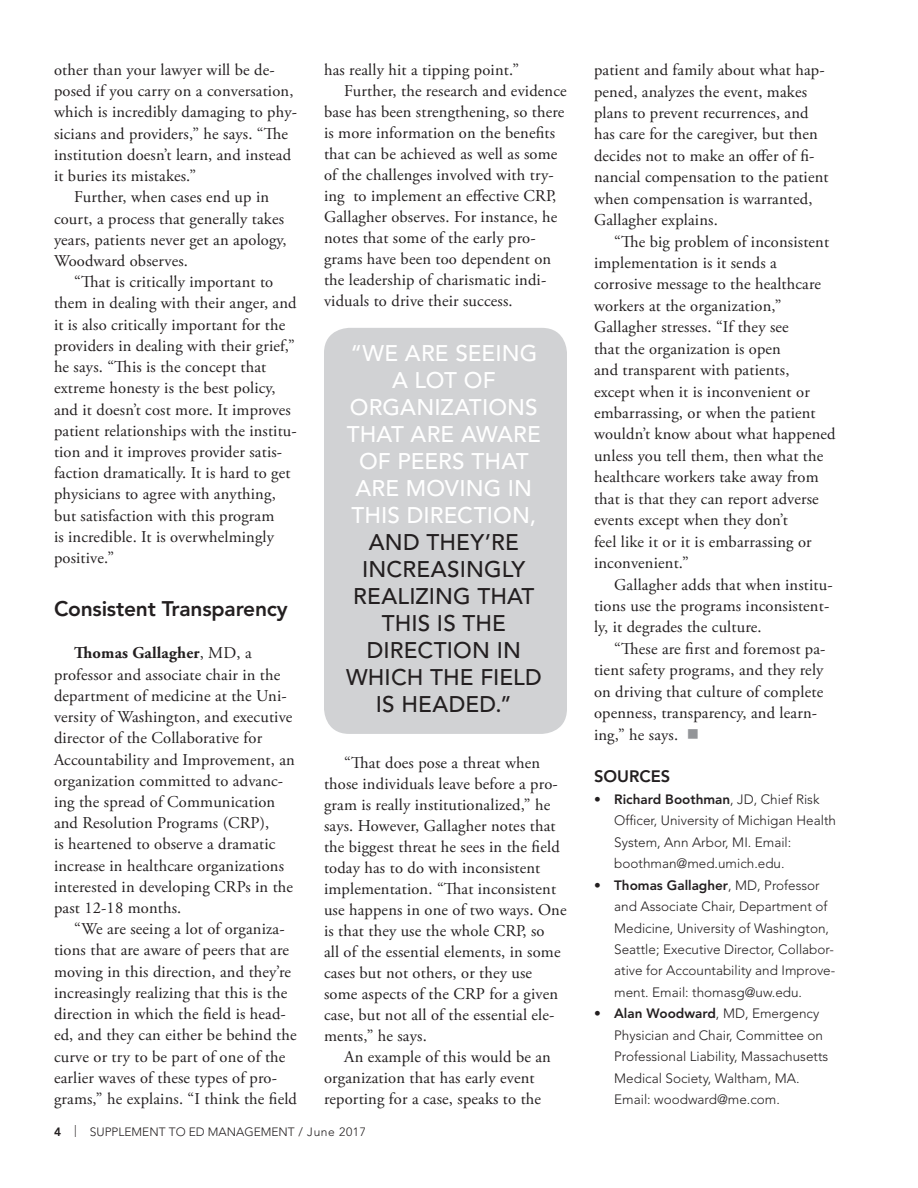
<style>
.page{position:relative;width:918px;height:1188px;background:#fff}
.page>*{position:absolute;margin:0;border:0;box-sizing:border-box;transform-origin:0 0}
.t1{font:500 22.5px/27px "Avenir";letter-spacing:.005em;color:#fff;text-align:center}
.t2{font:500 22.5px/27px "Avenir";letter-spacing:.005em;color:#231f20;text-align:center}
.t3{font:800 21px "Avenir";letter-spacing:-.01em;color:#231f20}
.t4{font:16.5px/21.5px "Adobe Garamond Pro";letter-spacing:.01em;color:#231f20}
.t5{font:800 16.5px "Avenir";color:#231f20}
.t6{font:300 13.5px/21.5px "Avenir";color:#231f20}
.t7{font:300 12px "Avenir";color:#231f20}
.s1{font-weight:700}
.s2{font-weight:800}
.s3{color:#939598}
</style>
<div class="page">
<div style="left:324px;top:328px;width:243px;height:406px;background:#d1d2d4;border-radius:25px"></div>
<p class="t4" style="left:54px;top:60px;width:222px">other than your lawyer will be de-</p>
<p class="t4" style="left:54px;top:81px;width:241px">posed if you carry on a conversation,</p>
<p class="t4" style="left:54px;top:102px;width:245px">which is incredibly damaging to phy-</p>
<p class="t4" style="left:54px;top:123px;width:236px">sicians and providers,” he says. “The</p>
<p class="t4" style="left:54px;top:145px;width:239px">institution doesn’t learn, and instead</p>
<p class="t4" style="left:54px;top:166px;width:144px">it buries its mistakes.”</p>
<p class="t4" style="left:74px;top:187px;width:196px">Further, when cases end up in</p>
<p class="t4" style="left:54px;top:208px;width:232px">court, a process that generally takes</p>
<p class="t4" style="left:54px;top:229px;width:234px">years, patients never get an apology,</p>
<p class="t4" style="left:54px;top:251px;width:136px">Woodward observes.</p>
<p class="t4" style="left:74px;top:272px;width:201px">“That is critically important to</p>
<p class="t4" style="left:54px;top:293px;width:244px">them in dealing with their anger, and</p>
<p class="t4" style="left:54px;top:314px;width:233px">it is also critically important for the</p>
<p class="t4" style="left:54px;top:335px;width:242px">providers in dealing with their grief,”</p>
<p class="t4" style="left:54px;top:357px;width:214px">he says. “This is the concept that</p>
<p class="t4" style="left:54px;top:378px;width:223px">extreme honesty is the best policy,</p>
<p class="t4" style="left:54px;top:399px;width:238px">and it doesn’t cost more. It improves</p>
<p class="t4" style="left:54px;top:420px;width:244px">patient relationships with the institu-</p>
<p class="t4" style="left:54px;top:442px;width:230px">tion and it improves provider satis-</p>
<p class="t4" style="left:54px;top:463px;width:238px">faction dramatically. It is hard to get</p>
<p class="t4" style="left:54px;top:484px;width:223px">physicians to agree with anything,</p>
<p class="t4" style="left:54px;top:505px;width:222px">but satisfaction with this program</p>
<p class="t4" style="left:54px;top:526px;width:222px">is incredible. It is overwhelmingly</p>
<p class="t4" style="left:54px;top:548px;width:62px">positive.”</p>
<p class="t3" style="left:54px;top:596px;width:235px">Consistent Transparency</p>
<p class="t4" style="left:54px;top:643px;width:242px;text-indent:20px"><span class="s1">Thomas Gallagher</span>, MD, a professor and associate chair in the department of medicine at the Uni&shy;versity of Washington, and executive director of the Collaborative for Accountability and Improvement, an organization committed to advanc&shy;ing the spread of Communication and Resolution Programs (CRP),<br>is heartened to observe a dramatic increase in healthcare organizations interested in developing CRPs in the past 12-18 months.</p>
<p class="t4" style="left:54px;top:919px;width:245px;text-indent:20px">“We are seeing a lot of organiza&shy;tions that are aware of peers that are moving in this direction, and they’re increasingly realizing that this is the direction in which the field is head&shy;ed, and they can either be behind the curve or try to be part of one of the earlier waves of these types of pro&shy;grams,” he explains. “I think the field</p>
<p class="t4" style="left:324px;top:60px;width:197px">has really hit a tipping point.”</p>
<p class="t4" style="left:344px;top:81px;width:224px">Further, the research and evidence</p>
<p class="t4" style="left:324px;top:102px;width:242px">base has been strengthening, so there</p>
<p class="t4" style="left:324px;top:123px;width:233px">is more information on the benefits</p>
<p class="t4" style="left:324px;top:144px;width:235px">that can be achieved as well as some</p>
<p class="t4" style="left:324px;top:165px;width:231px">of the challenges involved with try-</p>
<p class="t4" style="left:324px;top:186px;width:234px">ing to implement an effective CRP,</p>
<p class="t4" style="left:324px;top:207px;width:235px">Gallagher observes. For instance, he</p>
<p class="t4" style="left:324px;top:228px;width:213px">notes that some of the early pro-</p>
<p class="t4" style="left:324px;top:249px;width:229px">grams have been too dependent on</p>
<p class="t4" style="left:324px;top:270px;width:224px">the leadership of charismatic indi-</p>
<p class="t4" style="left:324px;top:291px;width:190px">viduals to drive their success.</p>
<h1 class="t1" style="left:347px;top:340px;width:196px">“WE ARE SEEING<br>A LOT OF<br>ORGANIZATIONS<br>THAT ARE AWARE<br>OF PEERS THAT<br>ARE MOVING IN<br>THIS DIRECTION,</h1>
<h1 class="t2" style="left:346px;top:529px;width:197px">AND THEY’RE<br>INCREASINGLY<br>REALIZING THAT<br>THIS IS THE<br>DIRECTION IN<br>WHICH THE FIELD<br>IS HEADED.”</h1>
<p class="t4" style="left:324px;top:753px;width:244px;line-height:21px;text-indent:20px">“That does pose a threat when those individuals leave before a pro&shy;gram is really institutionalized,” he says. However, Gallagher notes that the biggest threat he sees in the field today has to do with inconsistent implementation. “That inconsistent use happens in one of two ways. One is that they use the whole CRP, so<br>all of the essential elements, in some cases but not others, or they use some aspects of the CRP for a given case, but not all of the essential ele&shy;ments,” he says.</p>
<p class="t4" style="left:324px;top:1047px;width:228px;line-height:21px;text-indent:20px">An example of this would be an organization that has early event reporting for a case, speaks to the</p>
<p class="t7" style="left:54px;top:1124px;width:313px"><span class="s2">4</span> | SUPPLEMENT TO ED MANAGEMENT / June 2017</p>
<p class="t4" style="left:594px;top:60px;width:236px">patient and family about what hap&shy;pened, analyzes the event, makes plans to prevent recurrences, and has care for the caregiver, but then decides not to make an offer of fi&shy;nancial compensation to the patient when compensation is warranted,<br>Gallagher explains.</p>
<p class="t4" style="left:594px;top:231px;width:243px;text-indent:20px">“The big problem of inconsistent implementation is it sends a corrosive message to the healthcare workers at the organization,”<br>Gallagher stresses. “If they see<br>that the organization is open<br>and transparent with patients,<br>except when it is inconvenient or embarrassing, or when the patient wouldn’t know about what happened unless you tell them, then what the healthcare workers take away from that is that they can report adverse events except when they don’t<br>feel like it or it is embarrassing or inconvenient.”</p>
<p class="t4" style="left:594px;top:574px;width:240px;text-indent:20px">Gallagher adds that when institu&shy;tions use the programs inconsistent&shy;ly, it degrades the culture.</p>
<p class="t4" style="left:594px;top:638px;width:233px;text-indent:20px">“These are first and foremost pa&shy;tient safety programs, and they rely on driving that culture of complete openness, transparency, and learn&shy;ing,” he says. <span class="s3">■</span></p>
<p class="t5" style="left:594px;top:767px;width:78px">SOURCES</p>
<p class="t6" style="left:614px;top:789px;width:223px;text-indent:-20px">• <span class="s2">Richard Boothman</span>, JD, Chief Risk<br>Officer, University of Michigan Health<br>System, Ann Arbor, MI. Email: boothman@med.umich.edu.</p>
<p class="t6" style="left:614px;top:874px;width:223px;text-indent:-20px">• <span class="s2">Thomas Gallagher</span>, MD, Professor and Associate Chair, Department of Medicine, University of Washington, Seattle; Executive Director, Collabor&shy;ative for Accountability and Improve&shy;ment. Email: thomasg@uw.edu.</p>
<p class="t6" style="left:614px;top:1003px;width:216px;text-indent:-20px">• <span class="s2">Alan Woodward</span>, MD, Emergency<br>Physician and Chair, Committee on<br>Professional Liability, Massachusetts<br>Medical Society, Waltham, MA.<br>Email: woodward@me.com.</p>
</div>
